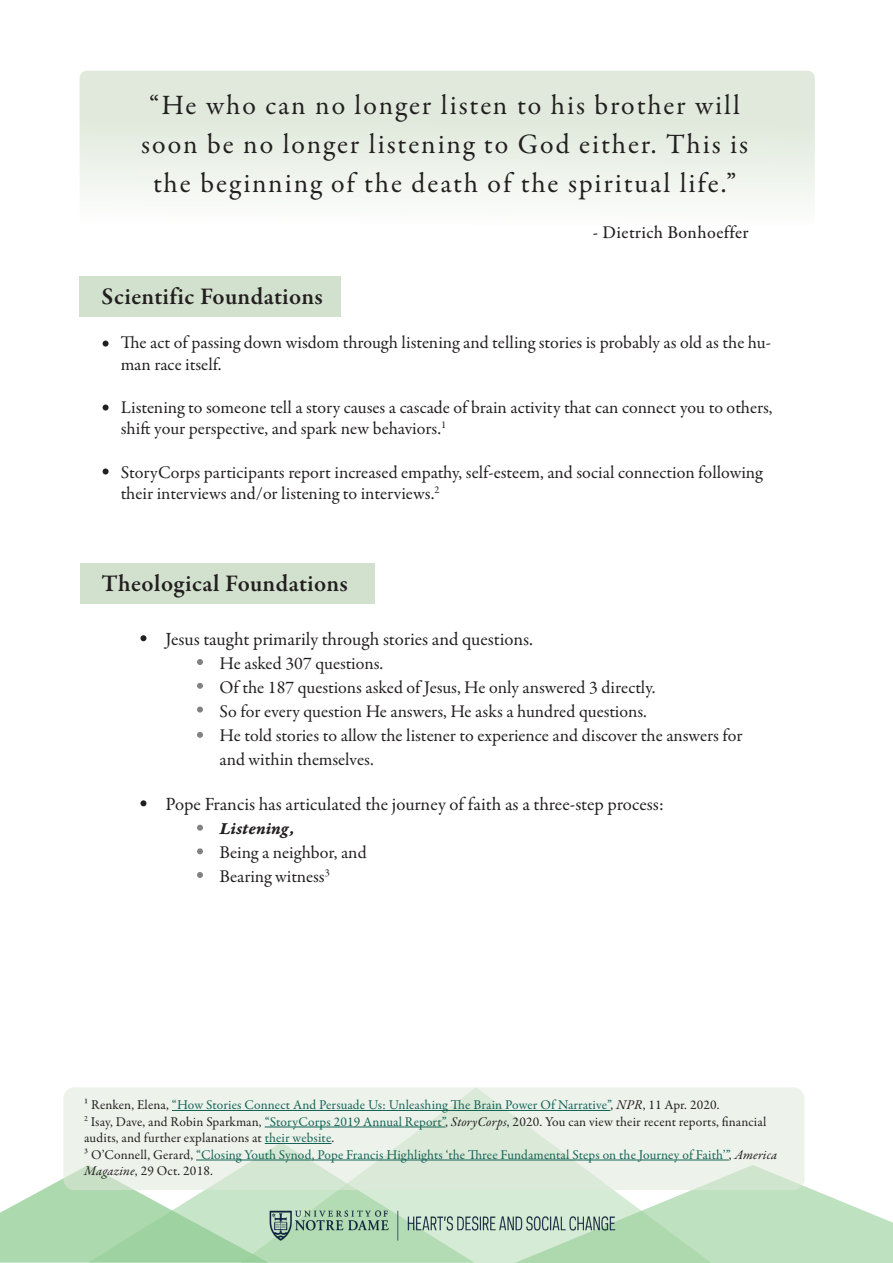
<style>
.page{position:relative;width:893px;height:1263px;background:#fff}
.page>*{position:absolute;margin:0;border:0;box-sizing:border-box;transform-origin:0 0}
.t1{font:28.2px/39px "Garamond Premr Pro";letter-spacing:.07em;color:#231f20;text-align:center}
.t2{font:600 24.3px "Garamond Premr Pro";letter-spacing:.015em;color:#231f20}
.t3{font:18.75px "Garamond Premr Pro";letter-spacing:-.005em;color:#231f20}
.t4{font:18px/21.6px "Garamond Premr Pro";color:#231f20}
.t5{font:500 18px "Garamond Premr Pro";letter-spacing:.02em;color:#231f20}
.t6{font:18px "Garamond Premr Pro Bd It Capt";color:#231f20}
.t7{font:13.5px/16.5px "Garamond Premr Pro";letter-spacing:.005em;color:#136456}
.t8{font:13.5px/16.5px "Garamond Premr Pro";letter-spacing:.01em;color:#231f20}
.s1{color:#231f20}
.s2{font-style:italic;color:#231f20}
.s3{color:#136456}
.s4{font-style:italic}
</style>
<div class="page">
<div style="left:80px;top:276px;width:261px;height:41px;background:#d2e1ce"></div>
<div style="left:80px;top:71px;width:735px;height:154px;background:linear-gradient(to bottom,#dae4d3,#fafbf9);border-radius:7px"></div>
<svg style="left:103px;top:341px;width:6px;height:6px"></svg>
<svg style="left:103px;top:404px;width:6px;height:6px"></svg>
<svg style="left:103px;top:468px;width:6px;height:6px"></svg>
<svg style="left:0;top:1178px;width:88px;height:84px"></svg>
<svg style="left:88px;top:1190px;width:149px;height:72px;background:#b1dbb3"></svg>
<svg style="left:643px;top:1182px;width:250px;height:81px;background:#c5e4c6"></svg>
<img style="left:237px;top:1190px;width:406px;height:73px">
<svg style="left:63px;top:1087px;width:741px;height:103px;background:#e6eee4"></svg>
<hr style="left:172px;top:1110px;width:438px;height:1px;background:#136456">
<hr style="left:265px;top:1127px;width:180px;height:1px;background:#136456">
<hr style="left:265px;top:1143px;width:66px;height:1px;background:#136456">
<hr style="left:196px;top:1160px;width:533px;height:1px;background:#136456">
<div style="left:80px;top:564px;width:294px;height:40px;background:#d2e1ce"></div>
<svg style="left:140px;top:635px;width:6px;height:6px"></svg>
<svg style="left:140px;top:800px;width:6px;height:6px"></svg>
<svg style="left:197px;top:659px;width:6px;height:6px"></svg>
<svg style="left:197px;top:683px;width:6px;height:6px"></svg>
<svg style="left:197px;top:706px;width:6px;height:6px"></svg>
<svg style="left:197px;top:732px;width:6px;height:6px"></svg>
<svg style="left:197px;top:825px;width:6px;height:6px"></svg>
<svg style="left:197px;top:848px;width:6px;height:6px"></svg>
<svg style="left:197px;top:872px;width:6px;height:6px"></svg>
<p class="t1" style="left:141px;top:86px;width:609px">“He who can no longer listen to his brother will soon be no longer listening to God either. This is the beginning of the death of the spiritual life.”</p>
<p class="t5" style="left:593px;top:222px;width:157px">- Dietrich Bonhoeffer</p>
<p class="t2" style="left:101px;top:282px;width:223px">Scientific Foundations</p>
<p class="t4" style="left:121px;top:332px;width:652px">The act of passing down wisdom through listening and telling stories is probably as old as the hu&shy;man race itself.</p>
<p class="t4" style="left:121px;top:397px;width:653px">Listening to someone tell a story causes a cascade of brain activity that can connect you to others, shift your perspective, and spark new behaviors.<sup>1</sup></p>
<p class="t4" style="left:121px;top:462px;width:643px">StoryCorps participants report increased empathy, self-esteem, and social connection following their interviews and/or listening to interviews.<sup>2</sup></p>
<p class="t2" style="left:101px;top:569px;width:248px">Theological Foundations</p>
<p class="t3" style="left:166px;top:628px;width:369px">Jesus taught primarily through stories and questions.</p>
<p class="t4" style="left:220px;top:653px;width:165px">He asked 307 questions.</p>
<p class="t4" style="left:220px;top:677px;width:437px">Of the 187 questions asked of Jesus, He only answered 3 directly.</p>
<p class="t4" style="left:220px;top:701px;width:429px">So for every question He answers, He asks a hundred questions.</p>
<p class="t4" style="left:220px;top:724px;width:525px;line-height:24px">He told stories to allow the listener to experience and discover the answers for and within themselves.</p>
<p class="t3" style="left:166px;top:793px;width:500px">Pope Francis has articulated the journey of faith as a three-step process:</p>
<p class="t6" style="left:220px;top:817px;width:76px">Listening,</p>
<p class="t4" style="left:220px;top:842px;width:149px">Being a neighbor, and</p>
<p class="t4" style="left:220px;top:866px;width:112px">Bearing witness<sup>3</sup></p>
<p class="t7" style="left:84px;top:1097px;width:637px"><span class="s1">1 Renken, Elena,</span> “How Stories Connect And Persuade Us: Unleashing The Brain Power Of Narrative”<span class="s1">,</span> <span class="s2">NPR</span><span class="s1">, 11 Apr. 2020.</span></p>
<p class="t8" style="left:84px;top:1113px;width:684px"><sup>2</sup> Isay, Dave, and Robin Sparkman, <span class="s3">“StoryCorps 2019 Annual Report”</span>, <span class="s4">StoryCorps</span>, 2020. You can view their recent reports, financial audits, and further explanations at <span class="s3">their website</span>.</p>
<p class="t7" style="left:84px;top:1146px;width:694px"><span class="s1">3 O’Connell, Gerard,</span> “Closing Youth Synod, Pope Francis Highlights ‘the Three Fundamental Steps on the Journey of Faith’”<span class="s1">,</span> <span class="s2">America<br>Magazine</span><span class="s1">, 29 Oct. 2018.</span></p>
</div>
